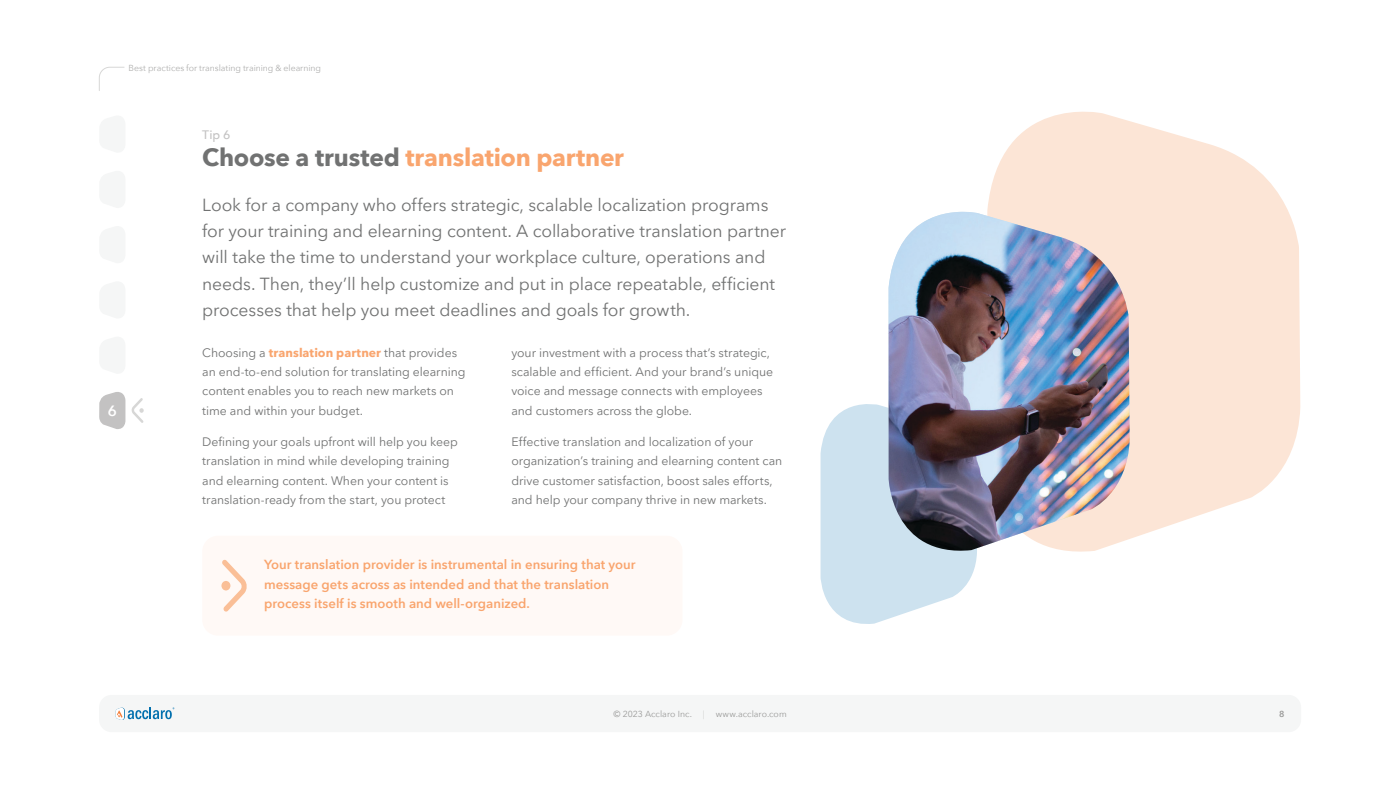
<style>
.page{position:relative;width:1400px;height:788px;background:#fff}
.page>*{position:absolute;margin:0;border:0;box-sizing:border-box;transform-origin:0 0}
.New_Main_Heading{font:700 24.5px "Avenir Next";letter-spacing:-.01em;color:#f9a56e}
.New_Large_Text{font:17.5px/26.2px "Avenir Next LT Pro";letter-spacing:-.005em;color:#717272}
.Tip_Numbers{font:600 14.88px "Avenir Next";color:#fff}
.New_Call_Outs{font:600 13.12px/19.2px "Avenir Next";color:#f9a56e}
.New_Body{font:12.25px/19.2px "Avenir Next LT Pro";letter-spacing:-.005em;color:#717272}
.Tip_Heading{font:500 12.25px "Avenir Next";color:#c3c2c2}
.t1{font:8.75px "Avenir Next";letter-spacing:-.005em;color:#afafae}
.t2{font:8.75px "Avenir Next";letter-spacing:.005em;color:#9a9a99}
.t3{font:600 8.75px "Avenir Next";color:#9a9a99}
.s1{color:#717272}
.s2{font-weight:700;color:#f9a56e}
.s3{font-weight:200}
</style>
<div class="page">
<svg style="left:99px;top:67px;width:26px;height:24px"></svg>
<div style="left:99px;top:694px;width:1202px;height:38px;background:#f5f6f6;border-radius:12px"></div>
<svg style="left:116px;top:707px;width:58px;height:13px"></svg>
<svg style="left:989px;top:111px;width:311px;height:428px;fill:#fce5d6"></svg>
<svg style="left:821px;top:394px;width:156px;height:230px"></svg>
<svg style="left:889px;top:196px;width:241px;height:362px"></svg>
<img style="left:889px;top:212px;width:241px;height:340px">
<svg style="left:99px;top:392px;width:26px;height:37px"></svg>
<svg style="left:131px;top:398px;width:13px;height:25px"></svg>
<div style="left:202px;top:535px;width:480px;height:100px;background:#fff9f6;border-radius:16px"></div>
<svg style="left:222px;top:559px;width:25px;height:52px"></svg>
<div style="left:221px;top:581px;width:9px;height:9px;background:#fabf97;border-radius:50%"></div>
<p class="t1" style="left:129px;top:60px;width:194px">Best practices for translating training &amp; elearning</p>
<p class="Tip_Numbers" style="left:108px;top:398px;width:11px">6</p>
<p class="Tip_Heading" style="left:202px;top:124px;width:30px">Tip 6</p>
<p class="New_Main_Heading" style="left:202px;top:136px;width:423px"><span class="s1">Choose a trusted</span> translation partner</p>
<p class="New_Large_Text" style="left:202px;top:191px;width:585px">Look for a company who offers strategic, scalable localization programs for your training and elearning content. A collaborative translation partner will take the time to understand your workplace culture, operations and needs. Then, they’ll help customize and put in place repeatable, efficient processes that help you meet deadlines and goals for growth.</p>
<p class="New_Body" style="left:202px;top:343px;width:265px">Choosing a <span class="s2">translation partner</span> that provides an end-to-end solution for translating elearning content enables you to reach new markets on time and within your budget.</p>
<p class="New_Body" style="left:202px;top:432px;width:257px">Defining your goals upfront will help you keep translation in mind while developing training and elearning content. When your content is translation-ready from the start, you protect</p>
<p class="New_Body" style="left:511px;top:343px;width:263px">your investment with a process that’s strategic, scalable and efficient. And your brand’s unique voice and message connects with employees and customers across the globe.</p>
<p class="New_Body" style="left:511px;top:432px;width:272px">Effective translation and localization of your organization’s training and elearning content can drive customer satisfaction, boost sales efforts, and help your company thrive in new markets.</p>
<p class="New_Call_Outs" style="left:264px;top:554px;width:373px">Your translation provider is instrumental in ensuring that your message gets across as intended and that the translation process itself is smooth and well-organized.</p>
<p class="t2" style="left:614px;top:706px;width:80px">© 2023 Acclaro Inc.</p>
<p class="t2" style="left:703px;top:706px;width:85px"><span class="s3">|</span> www.acclaro.com</p>
<p class="t3" style="left:1279px;top:706px;width:7px">8</p>
</div>
